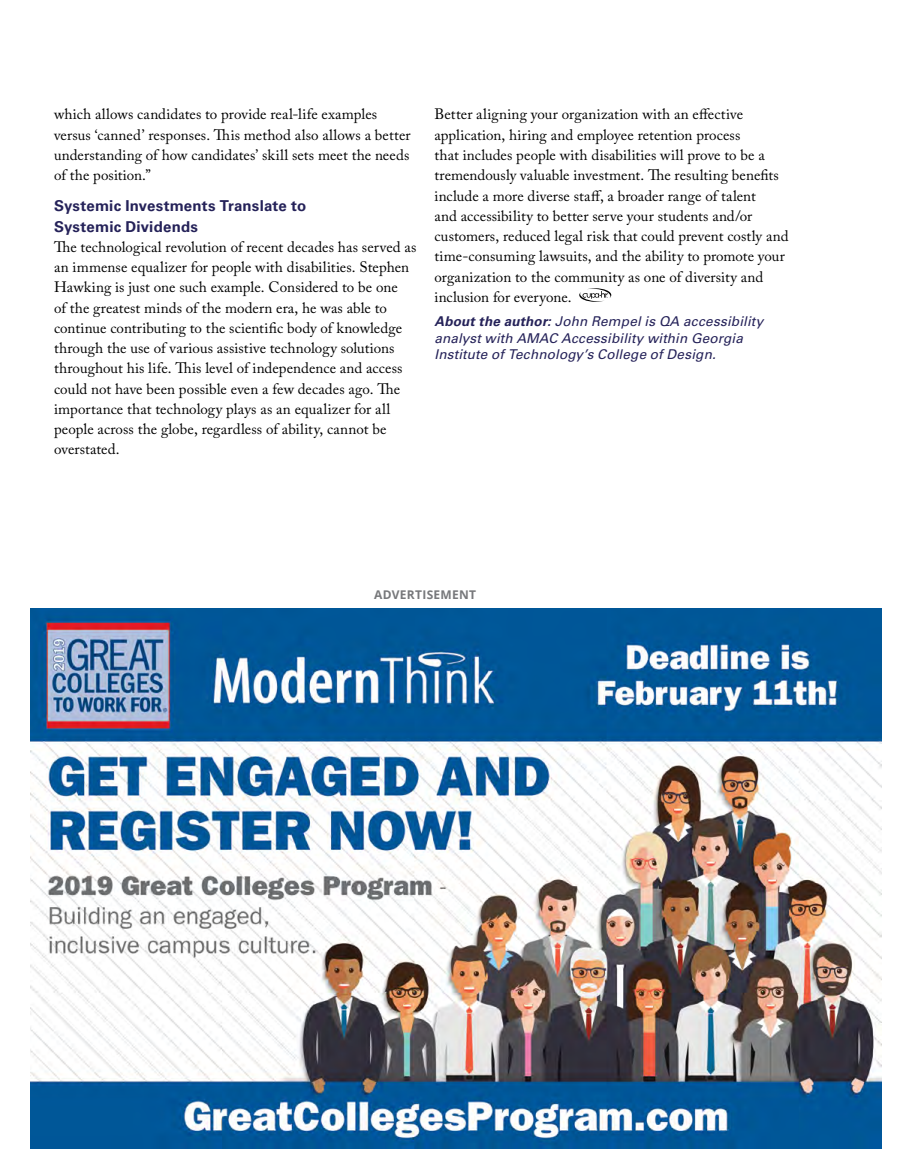
<style>
.page{position:relative;width:905px;height:1175px;background:#fff}
.page>*{position:absolute;margin:0;border:0;box-sizing:border-box;transform-origin:0 0}
.t1{font:15px/20.2px "Adobe Caslon Pro";letter-spacing:.005em;color:#000}
.t2{font:700 15px/20.2px "Univers LT Std";letter-spacing:.015em;color:#252259}
.t3{font:italic 13.5px/16.5px "Univers LT Std";letter-spacing:.01em;color:#252259}
.t4{font:700 12px "Open Sans";letter-spacing:.025em;color:#77787b}
.s1{font-weight:700}
</style>
<div class="page">
<svg style="left:579px;top:288px;width:32px;height:14px"></svg>
<img style="left:30px;top:608px;width:851px;height:540px">
<p class="t1" style="left:54px;top:104px;width:358px">which allows candidates to provide real-life examples versus ‘canned’ responses. Tis method also allows a better understanding of how candidates’ skill sets meet the needs of the position.”</p>
<h2 class="t2" style="left:54px;top:196px;width:254px">Systemic Investments Translate to<br>Systemic Dividends</h2>
<p class="t1" style="left:54px;top:236px;width:364px">Te technological revolution of recent decades has served as an immense equalizer for people with disabilities. Stephen Hawking is just one such example. Considered to be one<br>of the greatest minds of the modern era, he was able to continue contributing to the scientifc body of knowledge through the use of various assistive technology solutions throughout his life. Tis level of independence and access could not have been possible even a few decades ago. Te importance that technology plays as an equalizer for all people across the globe, regardless of ability, cannot be overstated.</p>
<p class="t1" style="left:434px;top:104px;width:355px">Better aligning your organization with an efective application, hiring and employee retention process<br>that includes people with disabilities will prove to be a tremendously valuable investment. Te resulting benefts include a more diverse staf, a broader range of talent<br>and accessibility to better serve your students and/or customers, reduced legal risk that could prevent costly and time-consuming lawsuits, and the ability to promote your organization to the community as one of diversity and inclusion for everyone.</p>
<p class="t3" style="left:434px;top:313px;width:330px"><span class="s1">About the author:</span> John Rempel is QA accessibility analyst with AMAC Accessibility within Georgia<br>Institute of Technology’s College of Design.</p>
<p class="t4" style="left:374px;top:586px;width:104px">ADVERTISEMENT</p>
</div>
